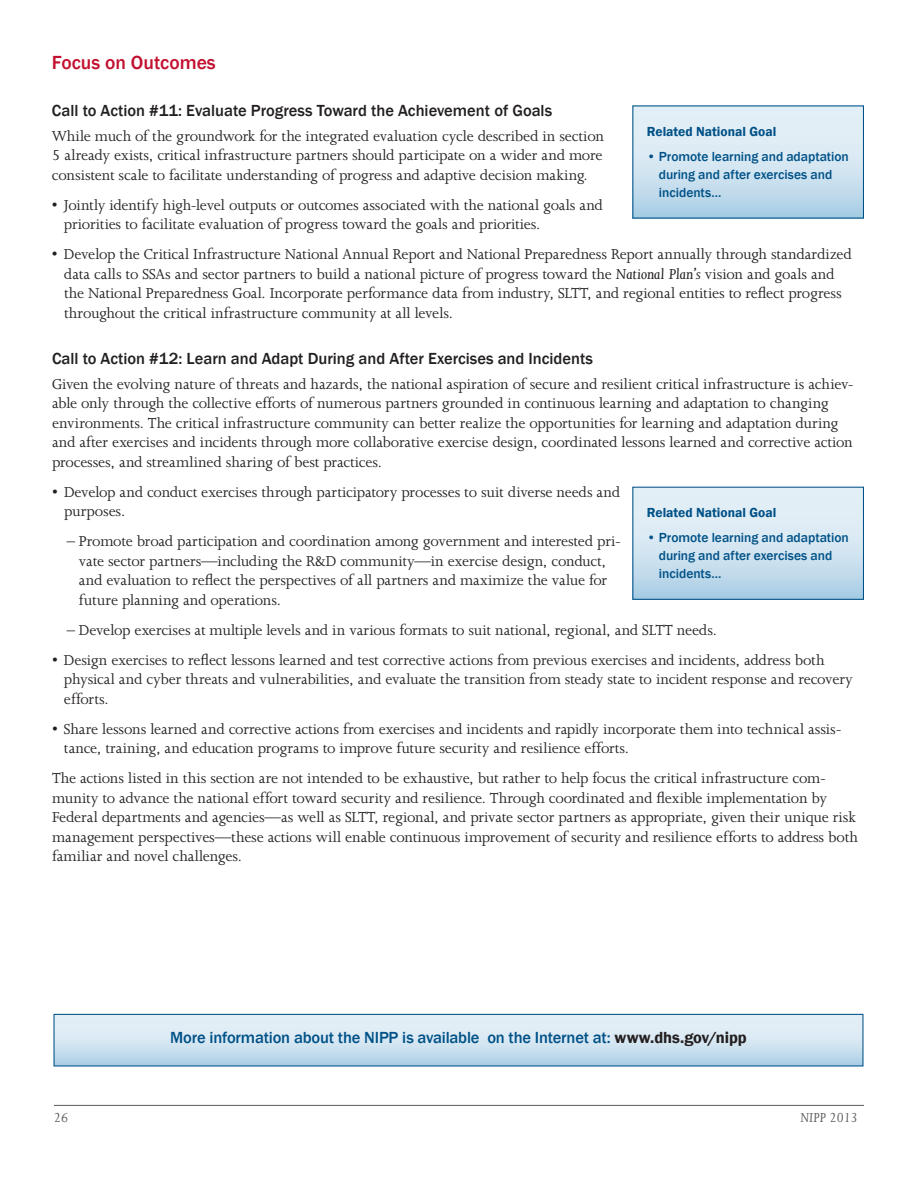
<style>
.page{position:relative;width:918px;height:1188px;background:#fff}
.page>*{position:absolute;margin:0;border:0;box-sizing:border-box;transform-origin:0 0}
.t1{font:500 19.5px "Franklin Gothic";color:#c3102f}
.Bodytext{font:16.5px/19.5px "Joanna MT Std";letter-spacing:-.005em;color:#231f20}
.Body_Bullet{font:16.5px/19.5px "Joanna MT Std";letter-spacing:-.01em;color:#231f20}
.Body_Bullet_2{font:16.5px/19.5px "Joanna MT Std";letter-spacing:-.01em;color:#231f20}
.t2{font:500 16.5px "Franklin Gothic";color:#231f20}
.t3{font:500 16.5px "Franklin Gothic";letter-spacing:-.01em;color:#005187}
.t4{font:italic 15px "Joanna MT Std";color:#5a5a5d}
.Box_bullet{font:500 13.5px/18px "Franklin Gothic";letter-spacing:-.005em;color:#005187}
.t5{font:600 13.5px "Franklin Gothic";color:#005187}
.s1{font-style:italic}
.s2{font-weight:600;color:#231f20}
</style>
<div class="page">
<hr style="left:54px;top:1105px;width:810px;height:1px;background:#5a5a5d">
<div style="left:633px;top:106px;width:230px;height:112px;background:linear-gradient(to bottom,#f0f6fa,#b2d2e7)"></div>
<div style="left:54px;top:1014px;width:809px;height:52px;background:linear-gradient(to bottom,#f0f6fa,#b5d4e8)"></div>
<div style="left:53px;top:1014px;width:810px;height:53px;border:1px solid #005187"></div>
<div style="left:633px;top:487px;width:230px;height:112px;background:linear-gradient(to bottom,#f0f6fa,#b2d3e8)"></div>
<div style="left:632px;top:487px;width:232px;height:113px;border:1px solid #005187"></div>
<h2 class="t1" style="left:52px;top:51px;width:165px">Focus on Outcomes</h2>
<h3 class="t2" style="left:52px;top:100px;width:502px">Call to Action #11: Evaluate Progress Toward the Achievement of Goals</h3>
<p class="Bodytext" style="left:52px;top:126px;width:554px;text-align:justify">While much of the groundwork for the integrated evaluation cycle described in section 5 already exists, critical infrastructure partners should participate on a wider and more consistent scale to facilitate understanding of progress and adaptive decision making.</p>
<p class="Body_Bullet" style="left:64px;top:195px;width:541px;text-indent:-12px">• Jointly identify high-level outputs or outcomes associated with the national goals and priorities to facilitate evaluation of progress toward the goals and priorities.</p>
<p class="Body_Bullet" style="left:64px;top:245px;width:789px;text-indent:-12px">• Develop the Critical Infrastructure National Annual Report and National Preparedness Report annually through standardized data calls to SSAs and sector partners to build a national picture of progress toward the <span class="s1">National Plan’s</span> vision and goals and the National Preparedness Goal. Incorporate performance data from industry, SLTT, and regional entities to reflect progress throughout the critical infrastructure community at all levels.</p>
<h4 class="t5" style="left:647px;top:123px;width:131px">Related National Goal</h4>
<p class="Box_bullet" style="left:659px;top:148px;width:192px;text-indent:-12px">• Promote learning and adaptation during and after exercises and incidents…</p>
<h3 class="t2" style="left:52px;top:348px;width:542px">Call to Action #12: Learn and Adapt During and After Exercises and Incidents</h3>
<p class="Bodytext" style="left:52px;top:374px;width:803px">Given the evolving nature of threats and hazards, the national aspiration of secure and resilient critical infrastructure is achiev&shy;able only through the collective efforts of numerous partners grounded in continuous learning and adaptation to changing environments. The critical infrastructure community can better realize the opportunities for learning and adaptation during and after exercises and incidents through more collaborative exercise design, coordinated lessons learned and corrective action processes, and streamlined sharing of best practices.</p>
<p class="Body_Bullet" style="left:64px;top:482px;width:558px;text-indent:-12px">• Develop and conduct exercises through participatory processes to suit diverse needs and purposes.</p>
<p class="Body_Bullet_2" style="left:79px;top:532px;width:543px;text-indent:-12px">– Promote broad participation and coordination among government and interested pri&shy;vate sector partners—including the R&amp;D community—in exercise design, conduct, and evaluation to reflect the perspectives of all partners and maximize the value for future planning and operations.</p>
<p class="Body_Bullet_2" style="left:67px;top:620px;width:651px">– Develop exercises at multiple levels and in various formats to suit national, regional, and SLTT needs.</p>
<p class="Body_Bullet" style="left:64px;top:650px;width:791px;text-indent:-12px">• Design exercises to reflect lessons learned and test corrective actions from previous exercises and incidents, address both physical and cyber threats and vulnerabilities, and evaluate the transition from steady state to incident response and recovery efforts.</p>
<p class="Body_Bullet" style="left:64px;top:719px;width:779px;text-indent:-12px">• Share lessons learned and corrective actions from exercises and incidents and rapidly incorporate them into technical assis&shy;tance, training, and education programs to improve future security and resilience efforts.</p>
<p class="Bodytext" style="left:52px;top:769px;width:808px">The actions listed in this section are not intended to be exhaustive, but rather to help focus the critical infrastructure com&shy;munity to advance the national effort toward security and resilience. Through coordinated and flexible implementation by Federal departments and agencies—as well as SLTT, regional, and private sector partners as appropriate, given their unique risk management perspectives—these actions will enable continuous improvement of security and resilience efforts to address both familiar and novel challenges.</p>
<h4 class="t5" style="left:647px;top:505px;width:131px">Related National Goal</h4>
<p class="Box_bullet" style="left:659px;top:529px;width:192px;text-indent:-12px">• Promote learning and adaptation during and after exercises and incidents…</p>
<p class="t3" style="left:170px;top:1027px;width:578px">More information about the NIPP is available on the Internet at: <span class="s2">www.dhs.gov/nipp</span></p>
<p class="t4" style="left:54px;top:1109px;width:16px">26</p>
<p class="t4" style="left:800px;top:1109px;width:59px">NIPP 2013</p>
</div>
